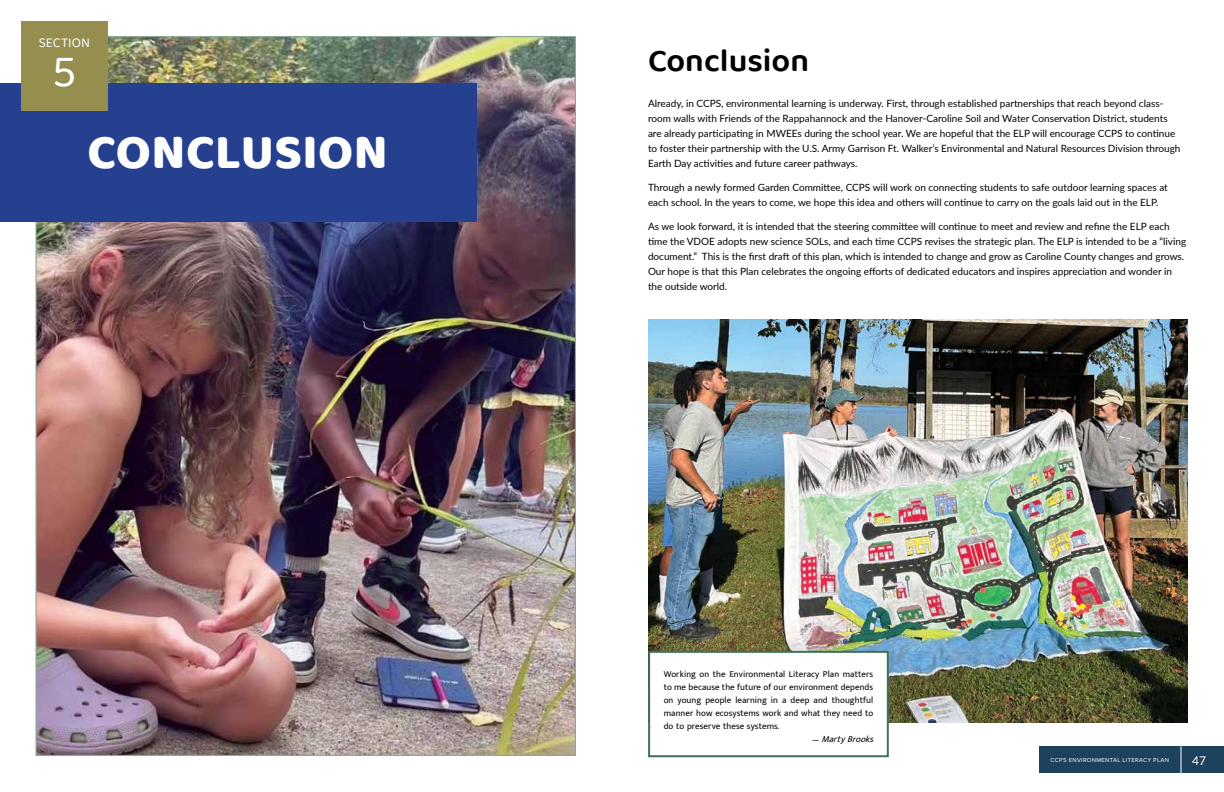
<style>
.page{position:relative;width:1224px;height:792px;background:#fff}
.page>*{position:absolute;margin:0;border:0;box-sizing:border-box;transform-origin:0 0}
.t1{font:50px "Baloo Bhaijaan";letter-spacing:.01em;color:#fff}
.t2{font:45px "Baloo Tamma 2";color:#fff}
.t3{font:600 33px "Baloo Thambi 2";color:#000}
.t4{font:13.5px "Baloo Tamma 2";color:#fff}
.t5{font:12px "Lato";color:#fff}
.t6{font:10px/15px "Lato";color:#000}
.t7{font:9px/13px "Mukta Malar";letter-spacing:.01em;color:#000;text-align:justify}
.t8{font:italic 9px "Mukta Malar";color:#000}
.t9{font:6px "Proxima Nova";letter-spacing:.05em;color:#fff}
.s1{font-style:normal}
</style>
<div class="page">
<div style="left:1040px;top:746px;width:184px;height:27px;background:#1c425e"></div>
<svg style="left:1181px;top:746px;width:1px;height:27px"></svg>
<img style="left:37px;top:38px;width:537px;height:716px">
<div style="left:0;top:83px;width:477px;height:139px;background:#25408f"></div>
<div style="left:21px;top:21px;width:87px;height:90px;background:#958e4f"></div>
<img style="left:648px;top:320px;width:540px;height:403px">
<div style="left:648px;top:651px;width:241px;height:106px;background:#fff;border:2px solid #407056"></div>
<h3 class="t4" style="left:39px;top:34px;width:53px">SECTION</h3>
<h2 class="t2" style="left:52px;top:45px;width:26px">5</h2>
<h1 class="t1" style="left:87px;top:115px;width:302px">CONCLUSION</h1>
<h3 class="t3" style="left:648px;top:36px;width:163px">Conclusion</h3>
<p class="t6" style="left:648px;top:96px;width:534px">Already, in CCPS, environmental learning is underway. First, through established partnerships that reach beyond class&shy;room walls with Friends of the Rappahannock and the Hanover-Caroline Soil and Water Conservation District, students are already participating in MWEEs during the school year. We are hopeful that the ELP will encourage CCPS to continue to foster their partnership with the U.S. Army Garrison Ft. Walker’s Environmental and Natural Resources Division through Earth Day activities and future career pathways.</p>
<p class="t6" style="left:648px;top:180px;width:521px">Through a newly formed Garden Committee, CCPS will work on connecting students to safe outdoor learning spaces at each school. In the years to come, we hope this idea and others will continue to carry on the goals laid out in the ELP.</p>
<p class="t6" style="left:648px;top:219px;width:540px">As we look forward, it is intended that the steering committee will continue to meet and review and refine the ELP each time the VDOE adopts new science SOLs, and each time CCPS revises the strategic plan. The ELP is intended to be a “living document.” This is the first draft of this plan, which is intended to change and grow as Caroline County changes and grows.<br>Our hope is that this Plan celebrates the ongoing efforts of dedicated educators and inspires appreciation and wonder in the outside world.</p>
<p class="t7" style="left:664px;top:668px;width:211px">Working on the Environmental Literacy Plan matters to me because the future of our environment depends on young people learning in a deep and thoughtful manner how ecosystems work and what they need to do to preserve these systems.</p>
<p class="t8" style="left:812px;top:734px;width:65px"><span class="s1">—</span> MartyBrooks</p>
<p class="t9" style="left:1051px;top:755px;width:120px">CCPS ENVIRONMENTAL LITERACY PLAN</p>
<p class="t5" style="left:1192px;top:752px;width:15px">47</p>
</div>
